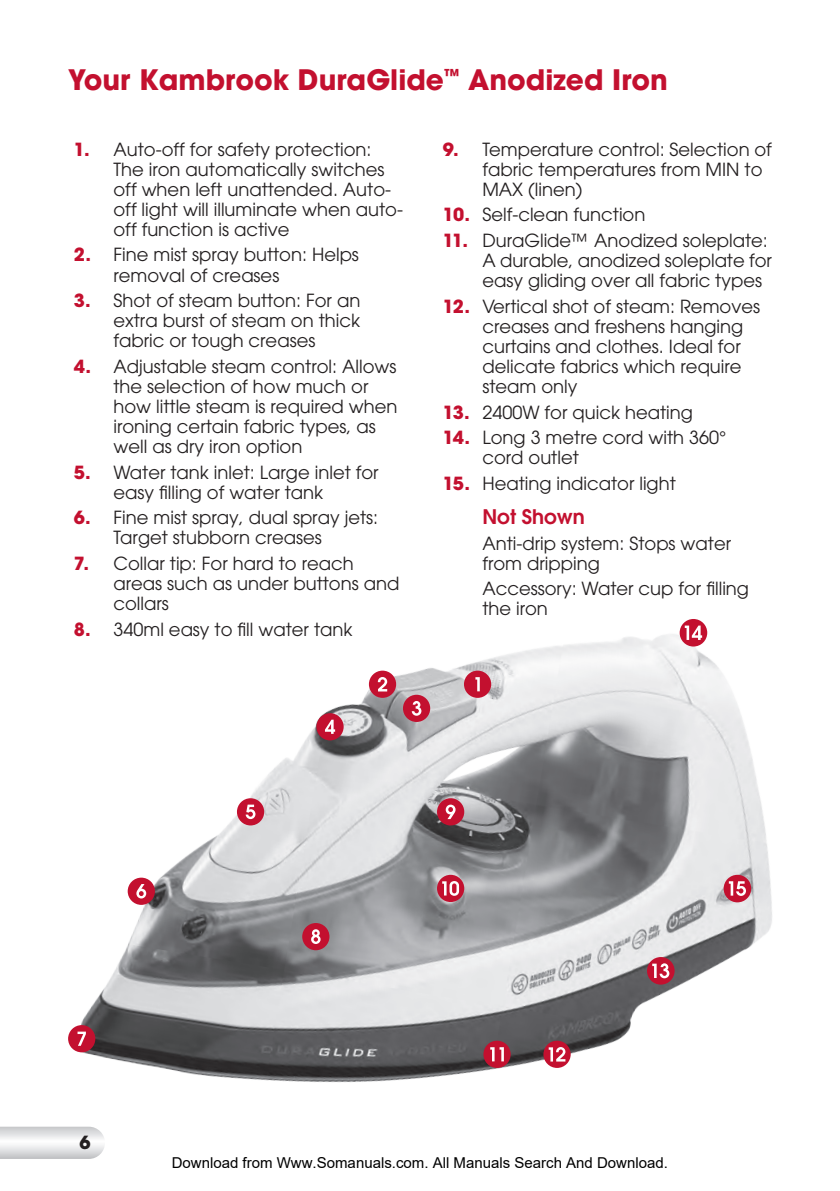
<style>
.page{position:relative;width:840px;height:1191px;background:#fff}
.page>*{position:absolute;margin:0;border:0;box-sizing:border-box;transform-origin:0 0}
.t1{font:700 28px "Avant Garde";color:#c3102f}
.t2{font:600 20px "Avant Garde";color:#c3102f}
.t3{font:18px/20px "Avant Garde";color:#231f20}
.t4{font:700 18px "Avant Garde";color:#231f20}
.t5{font:15px "Arial";color:#000}
.s1{font-weight:700;color:#c3102f}
</style>
<div class="page">
<svg style="left:0;top:1126px;width:44px;height:32px"></svg>
<img style="left:44px;top:619px;width:728px;height:540px">
<div style="left:463px;top:670px;width:28px;height:28px;background:#c3102f;border-radius:50%"></div>
<svg style="left:475px;top:677px;width:4px;height:14px"></svg>
<div style="left:237px;top:798px;width:27px;height:27px;background:#c3102f;border-radius:50%"></div>
<svg style="left:245px;top:804px;width:10px;height:15px"></svg>
<div style="left:68px;top:1025px;width:27px;height:27px;background:#c3102f;border-radius:50%"></div>
<svg style="left:77px;top:1031px;width:9px;height:14px"></svg>
<div style="left:302px;top:923px;width:27px;height:27px;background:#c3102f;border-radius:50%"></div>
<svg style="left:311px;top:929px;width:9px;height:15px"></svg>
<div style="left:128px;top:877px;width:27px;height:28px;background:#c3102f;border-radius:50%"></div>
<svg style="left:136px;top:884px;width:10px;height:14px"></svg>
<div style="left:369px;top:670px;width:27px;height:28px;background:#c3102f;border-radius:50%"></div>
<svg style="left:377px;top:677px;width:10px;height:14px"></svg>
<div style="left:403px;top:694px;width:27px;height:28px;background:#c3102f;border-radius:50%"></div>
<svg style="left:411px;top:701px;width:10px;height:14px"></svg>
<div style="left:316px;top:713px;width:27px;height:27px;background:#c3102f;border-radius:50%"></div>
<svg style="left:325px;top:719px;width:10px;height:15px"></svg>
<div style="left:437px;top:798px;width:27px;height:27px;background:#c3102f;border-radius:50%"></div>
<svg style="left:445px;top:804px;width:10px;height:15px"></svg>
<div style="left:437px;top:874px;width:27px;height:28px;background:#c3102f;border-radius:50%"></div>
<svg style="left:442px;top:881px;width:17px;height:14px"></svg>
<div style="left:483px;top:1040px;width:27px;height:28px;background:#c3102f;border-radius:50%"></div>
<svg style="left:490px;top:1047px;width:13px;height:14px"></svg>
<div style="left:543px;top:1040px;width:27px;height:28px;background:#c3102f;border-radius:50%"></div>
<svg style="left:548px;top:1047px;width:17px;height:14px"></svg>
<div style="left:679px;top:619px;width:27px;height:27px;background:#c3102f;border-radius:50%"></div>
<svg style="left:684px;top:625px;width:17px;height:15px"></svg>
<div style="left:723px;top:874px;width:27px;height:28px;background:#c3102f;border-radius:50%"></div>
<svg style="left:728px;top:881px;width:17px;height:15px"></svg>
<div style="left:646px;top:957px;width:28px;height:27px;background:#c3102f;border-radius:50%"></div>
<svg style="left:652px;top:963px;width:17px;height:15px"></svg>
<h1 class="t1" style="left:68px;top:62px;width:601px">Your Kambrook DuraGlide<sup>™</sup> Anodized Iron</h1>
<p class="t3" style="left:113px;top:139px;width:291px;text-indent:-40px"><span class="s1">1.</span> Auto-off for safety protection:<br>The iron automatically switches off when left unattended. Auto&shy;off light will illuminate when auto&shy;off function is active</p>
<p class="t3" style="left:113px;top:245px;width:247px;text-indent:-40px"><span class="s1">2.</span> Fine mist spray button: Helps removal of creases</p>
<p class="t3" style="left:113px;top:290px;width:248px;text-align:justify;text-indent:-40px"><span class="s1">3.</span> Shot of steam button: For an extra burst of steam on thick fabric or tough creases</p>
<p class="t3" style="left:113px;top:356px;width:285px;text-indent:-40px"><span class="s1">4.</span> Adjustable steam control: Allows the selection of how much or how little steam is required when ironing certain fabric types, as well as dry iron option</p>
<p class="t3" style="left:113px;top:462px;width:266px;text-indent:-40px"><span class="s1">5.</span> Water tank inlet: Large inlet for easy filling of water tank</p>
<p class="t3" style="left:113px;top:507px;width:266px;text-indent:-40px"><span class="s1">6.</span> Fine mist spray, dual spray jets:<br>Target stubborn creases</p>
<p class="t3" style="left:113px;top:553px;width:287px;text-indent:-40px"><span class="s1">7.</span> Collar tip: For hard to reach areas such as under buttons and collars</p>
<p class="t3" style="left:74px;top:619px;width:280px"><span class="s1">8.</span> 340ml easy to fill water tank</p>
<p class="t3" style="left:482px;top:139px;width:291px;text-indent:-40px"><span class="s1">9.</span> Temperature control: Selection of fabric temperatures from MIN to<br>MAX (linen)</p>
<p class="t3" style="left:442px;top:205px;width:204px"><span class="s1">10.</span> Self-clean function</p>
<p class="t3" style="left:482px;top:230px;width:291px;text-indent:-40px"><span class="s1">11.</span> DuraGlide™ Anodized soleplate:<br>A durable, anodized soleplate for easy gliding over all fabric types</p>
<p class="t3" style="left:482px;top:296px;width:279px;text-indent:-40px"><span class="s1">12.</span> Vertical shot of steam: Removes creases and freshens hanging curtains and clothes. Ideal for delicate fabrics which require steam only</p>
<p class="t3" style="left:442px;top:402px;width:251px"><span class="s1">13.</span> 2400W for quick heating</p>
<p class="t3" style="left:482px;top:427px;width:245px;text-indent:-40px"><span class="s1">14.</span> Long 3 metre cord with 360° cord outlet</p>
<p class="t3" style="left:442px;top:473px;width:234px"><span class="s1">15.</span> Heating indicator light</p>
<p class="t2" style="left:482px;top:504px;width:104px">Not Shown</p>
<p class="t3" style="left:482px;top:533px;width:250px">Anti-drip system: Stops water from dripping</p>
<p class="t3" style="left:482px;top:579px;width:268px">Accessory: Water cup for filling the iron</p>
<p class="t4" style="left:79px;top:1131px;width:13px">6</p>
<p class="t5" style="left:172px;top:1154px;width:497px">Download from Www.Somanuals.com. All Manuals Search And Download.</p>
</div>
